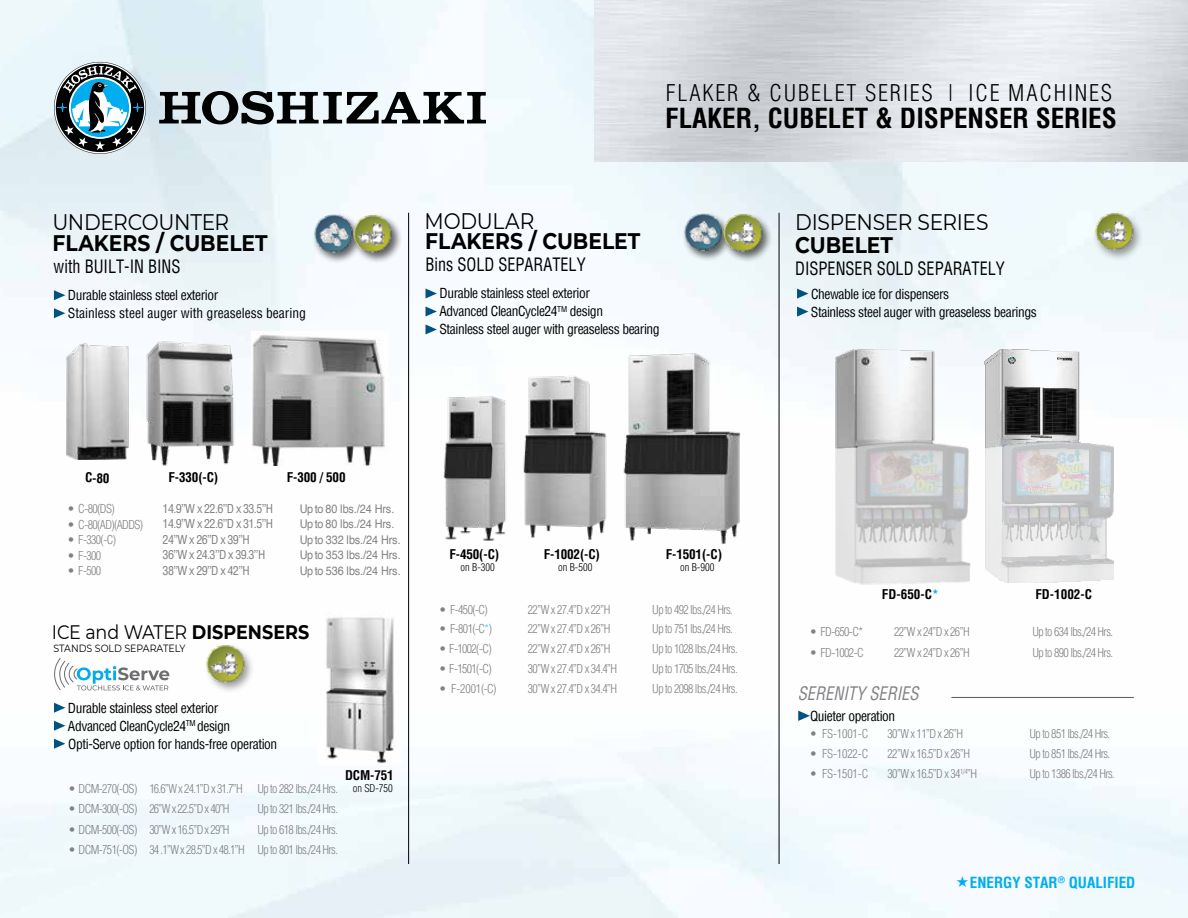
<style>
.page{position:relative;width:1188px;height:918px;background:#fff}
.page>*{position:absolute;margin:0;border:0;box-sizing:border-box;transform-origin:0 0}
.t1{font:700 condensed 27px "Helvetica";color:#000}
.t2{font:700 22.5px "Montserrat";color:#000;scale:.9 1}
.t3{font:22.5px "Montserrat";letter-spacing:-.015em;color:#000;scale:.9 1}
.t4{font:300 condensed 22.5px "Helvetica";letter-spacing:.08em;color:#000}
.t5{font:19.5px "Montserrat";letter-spacing:-.02em;color:#000;scale:.9 1}
.t6{font:italic condensed 18.15px "Helvetica";color:#808285;scale:.9 1}
.t7{font:condensed 18px "Helvetica";color:#000;scale:.9 1}
.t8{font:700 condensed 15px "Helvetica";color:#00aeef}
.t9{font:condensed 13.5px/18px "Helvetica";letter-spacing:-.03em;color:#000}
.t10{font:condensed 13.5px/18px "Helvetica";color:#000}
.t11{font:700 condensed 13.05px "Helvetica";letter-spacing:-.01em;color:#000}
.t12{font:300 condensed 12px "Helvetica";letter-spacing:-.05em;color:#808285}
.t13{font:12px "Helvetica";letter-spacing:-.005em;color:#808285;scale:.9 1}
.t14{font:condensed 12px "Helvetica";letter-spacing:-.05em;color:#808285}
.t15{font:300 condensed 10.5px "Helvetica";color:#000}
.t16{font:10.5px "Montserrat";color:#000;scale:.9 1}
.s1{font-weight:700}
.s2{color:#44c8f5}
.s3{color:#00aeef}
</style>
<div class="page">
<svg style="left:54px;top:62px;width:92px;height:92px"></svg>
<svg style="left:159px;top:91px;width:327px;height:33px"></svg>
<div style="left:312px;top:212px;width:51px;height:52px;background:#000;opacity:.4"></div>
<img style="left:314px;top:213px;width:37px;height:43px">
<div style="left:351px;top:213px;width:52px;height:51px;background:#000;opacity:.4"></div>
<img style="left:352px;top:213px;width:42px;height:43px">
<img style="left:251px;top:331px;width:137px;height:135px">
<img style="left:137px;top:331px;width:110px;height:135px">
<img style="left:64px;top:341px;width:67px;height:119px">
<svg style="left:54px;top:290px;width:11px;height:10px"></svg>
<svg style="left:54px;top:308px;width:11px;height:10px"></svg>
<div style="left:682px;top:211px;width:91px;height:52px;background:#f0fafc"></div>
<div style="left:682px;top:212px;width:50px;height:49px;background:#000;opacity:.4"></div>
<img style="left:683px;top:212px;width:38px;height:43px">
<div style="left:721px;top:212px;width:52px;height:51px;background:#000;opacity:.4"></div>
<img style="left:722px;top:212px;width:42px;height:44px">
<svg style="left:426px;top:289px;width:11px;height:9px"></svg>
<svg style="left:426px;top:307px;width:11px;height:9px"></svg>
<svg style="left:426px;top:325px;width:11px;height:9px"></svg>
<img style="left:514px;top:352px;width:98px;height:188px">
<img style="left:441px;top:366px;width:75px;height:175px">
<img style="left:615px;top:349px;width:139px;height:195px">
<div style="left:204px;top:643px;width:51px;height:51px;background:#000;opacity:.4"></div>
<img style="left:205px;top:643px;width:42px;height:43px">
<img style="left:325px;top:613px;width:70px;height:152px">
<svg style="left:54px;top:703px;width:11px;height:10px"></svg>
<svg style="left:54px;top:721px;width:11px;height:10px"></svg>
<svg style="left:54px;top:739px;width:11px;height:10px"></svg>
<svg style="left:54px;top:658px;width:115px;height:33px"></svg>
<div style="left:1093px;top:211px;width:51px;height:50px;background:#000;opacity:.4"></div>
<img style="left:1094px;top:210px;width:41px;height:44px">
<hr style="left:951px;top:697px;width:183px;height:1px;background:#58595b">
<img style="left:833px;top:342px;width:146px;height:243px">
<img style="left:985px;top:349px;width:129px;height:234px">
<svg style="left:797px;top:289px;width:11px;height:10px"></svg>
<svg style="left:797px;top:307px;width:11px;height:10px"></svg>
<svg style="left:798px;top:711px;width:12px;height:10px"></svg>
<hr style="left:408px;top:213px;width:1px;height:651px;background:#000">
<hr style="left:779px;top:213px;width:1px;height:651px;background:#000">
<h2 class="t3" style="left:52px;top:206px;width:198px">UNDERCOUNTER</h2>
<h2 class="t2" style="left:53px;top:227px;width:241px">FLAKERS / CUBELET</h2>
<h3 class="t7" style="left:54px;top:255px;width:143px">with BUILT-IN BINS</h3>
<p class="t10" style="left:68px;top:286px;width:239px">Durable stainless steel exterior<br>Stainless steel auger with greaseless bearing</p>
<h2 class="t4" style="left:666px;top:80px;width:448px">FLAKER &amp; CUBELET SERIES | ICE MACHINES</h2>
<h1 class="t1" style="left:665px;top:101px;width:453px">FLAKER, CUBELET &amp; DISPENSER SERIES</h1>
<h2 class="t3" style="left:425px;top:206px;width:123px">MODULAR</h2>
<h2 class="t2" style="left:425px;top:225px;width:241px">FLAKERS / CUBELET</h2>
<h3 class="t7" style="left:426px;top:253px;width:180px">Bins SOLD SEPARATELY</h3>
<p class="t9" style="left:440px;top:284px;width:222px">Durable stainless steel exterior<br>Advanced CleanCycle24<sup>TM</sup> design<br>Stainless steel auger with greaseless bearing</p>
<h2 class="t3" style="left:795px;top:207px;width:216px">DISPENSER SERIES</h2>
<h2 class="t2" style="left:795px;top:228px;width:110px">CUBELET</h2>
<h3 class="t7" style="left:795px;top:257px;width:235px">DISPENSER SOLD SEPARATELY</h3>
<p class="t9" style="left:811px;top:284px;width:227px">Chewable ice for dispensers<br>Stainless steel auger with greaseless bearings</p>
<p class="t11" style="left:85px;top:469px;width:26px;rotate:1deg">C-80</p>
<p class="t11" style="left:168px;top:469px;width:51px">F-330(-C)</p>
<p class="t11" style="left:287px;top:469px;width:60px">F-300 / 500</p>
<p class="t12" style="left:68px;top:502px;width:49px">• C-80(DS)</p>
<p class="t14" style="left:163px;top:500px;width:112px">14.9”W x 22.6”D x 33.5”H</p>
<p class="t13" style="left:300px;top:499px;width:107px">Up to 80 lbs./24 Hrs.</p>
<p class="t12" style="left:68px;top:517px;width:77px">• C-80(AD)(ADDS)</p>
<p class="t14" style="left:163px;top:516px;width:112px">14.9”W x 22.6”D x 31.5”H</p>
<p class="t13" style="left:300px;top:515px;width:107px">Up to 80 lbs./24 Hrs.</p>
<p class="t12" style="left:68px;top:533px;width:50px">• F-330(-C)</p>
<p class="t14" style="left:163px;top:531px;width:89px">24”W x 26”D x 39”H</p>
<p class="t13" style="left:300px;top:530px;width:114px">Up to 332 lbs./24 Hrs.</p>
<p class="t12" style="left:68px;top:548px;width:35px">• F-300</p>
<p class="t14" style="left:163px;top:547px;width:104px">36”W x 24.3”D x 39.3”H</p>
<p class="t13" style="left:300px;top:546px;width:114px">Up to 353 lbs./24 Hrs.</p>
<p class="t12" style="left:68px;top:564px;width:35px">• F-500</p>
<p class="t14" style="left:163px;top:563px;width:89px">38”W x 29”D x 42”H</p>
<p class="t13" style="left:300px;top:561px;width:114px">Up to 536 lbs./24 Hrs.</p>
<h3 class="t5" style="left:52px;top:618px;width:288px">ICE and WATER <span class="s1">DISPENSERS</span></h3>
<p class="t16" style="left:54px;top:641px;width:148px">STANDS SOLD SEPARATELY</p>
<p class="t9" style="left:68px;top:699px;width:211px">Durable stainless steel exterior<br>Advanced CleanCycle24<sup>TM</sup> design<br>Opti-Serve option for hands-free operation</p>
<p class="t11" style="left:345px;top:767px;width:50px">DCM-751</p>
<p class="t15" style="left:353px;top:782px;width:42px">on SD-750</p>
<p class="t12" style="left:69px;top:782px;width:271px">• DCM-270(-OS) 16.6”W x 24.1”D x 31.7”H Up to 282 lbs./24 Hrs.</p>
<p class="t12" style="left:69px;top:802px;width:162px">• DCM-300(-OS) 26”W x 22.5”D x 40”H</p>
<p class="t12" style="left:257px;top:802px;width:82px">Up to 321 lbs./24 Hrs.</p>
<p class="t12" style="left:69px;top:822px;width:162px">• DCM-500(-OS) 30”W x 16.5”D x 29”H</p>
<p class="t12" style="left:257px;top:822px;width:82px">Up to 618 lbs./24 Hrs.</p>
<p class="t12" style="left:69px;top:843px;width:271px">• DCM-751(-OS) 34 .1”W x 28.5”D x 48.1”H Up to 801 lbs./24 Hrs.</p>
<p class="t11" style="left:449px;top:545px;width:51px">F-450(-C)</p>
<p class="t15" style="left:460px;top:561px;width:36px">on B-300</p>
<p class="t11" style="left:544px;top:545px;width:58px">F-1002(-C)</p>
<p class="t15" style="left:558px;top:561px;width:36px">on B-500</p>
<p class="t11" style="left:666px;top:545px;width:58px">F-1501(-C)</p>
<p class="t15" style="left:680px;top:561px;width:36px">on B-900</p>
<p class="t12" style="left:439px;top:603px;width:50px">• F-450(-C)</p>
<p class="t12" style="left:528px;top:603px;width:84px">22”W x 27.4”D x 22”H</p>
<p class="t12" style="left:652px;top:603px;width:82px">Up to 492 lbs./24 Hrs.</p>
<p class="t12" style="left:439px;top:622px;width:54px">• F-801(-C<span class="s2">*</span>)</p>
<p class="t12" style="left:528px;top:622px;width:84px">22”W x 27.4”D x 26”H</p>
<p class="t12" style="left:652px;top:622px;width:82px">Up to 751 lbs./24 Hrs.</p>
<p class="t12" style="left:439px;top:642px;width:54px">• F-1002(-C)</p>
<p class="t12" style="left:528px;top:642px;width:84px">22”W x 27.4”D x 26”H</p>
<p class="t12" style="left:652px;top:642px;width:87px">Up to 1028 lbs./24 Hrs.</p>
<p class="t12" style="left:439px;top:662px;width:54px">• F-1501(-C)</p>
<p class="t12" style="left:528px;top:662px;width:91px">30”W x 27.4”D x 34.4”H</p>
<p class="t12" style="left:652px;top:662px;width:87px">Up to 1705 lbs./24 Hrs.</p>
<p class="t12" style="left:439px;top:682px;width:59px">• F-2001(-C)</p>
<p class="t12" style="left:528px;top:682px;width:91px">30”W x 27.4”D x 34.4”H</p>
<p class="t12" style="left:652px;top:682px;width:87px">Up to 2098 lbs./24 Hrs.</p>
<p class="t11" style="left:882px;top:586px;width:58px">FD-650-C<span class="s3">*</span></p>
<p class="t11" style="left:1035px;top:586px;width:58px">FD-1002-C</p>
<p class="t12" style="left:810px;top:625px;width:55px">• FD-650-C*</p>
<p class="t12" style="left:894px;top:625px;width:77px">22”W x 24”D x 26”H</p>
<p class="t12" style="left:1032px;top:625px;width:82px">Up to 634 lbs./24 Hrs.</p>
<p class="t12" style="left:810px;top:645px;width:55px">• FD-1002-C</p>
<p class="t12" style="left:894px;top:645px;width:77px">22”W x 24”D x 26”H</p>
<p class="t12" style="left:1032px;top:645px;width:82px">Up to 890 lbs./24 Hrs.</p>
<h3 class="t6" style="left:798px;top:682px;width:136px">SERENITY SERIES</h3>
<p class="t9" style="left:810px;top:707px;width:87px">Quieter operation</p>
<p class="t12" style="left:810px;top:727px;width:60px">• FS-1001-C</p>
<p class="t12" style="left:888px;top:727px;width:77px">30”W x 11”D x 26”H</p>
<p class="t12" style="left:1030px;top:727px;width:82px">Up to 851 lbs./24 Hrs.</p>
<p class="t12" style="left:810px;top:747px;width:60px">• FS-1022-C</p>
<p class="t12" style="left:888px;top:747px;width:84px">22”W x 16.5”D x 26”H</p>
<p class="t12" style="left:1030px;top:747px;width:82px">Up to 851 lbs./24 Hrs.</p>
<p class="t12" style="left:810px;top:767px;width:60px">• FS-1501-C</p>
<p class="t12" style="left:888px;top:767px;width:91px">30”W x 16.5”D x 34<sup>1/4</sup>”H</p>
<p class="t12" style="left:1030px;top:767px;width:87px">Up to 1386 lbs./24 Hrs.</p>
<p class="t8" style="left:970px;top:873px;width:167px">ENERGY STAR<sup>®</sup> QUALIFIED</p>
</div>
